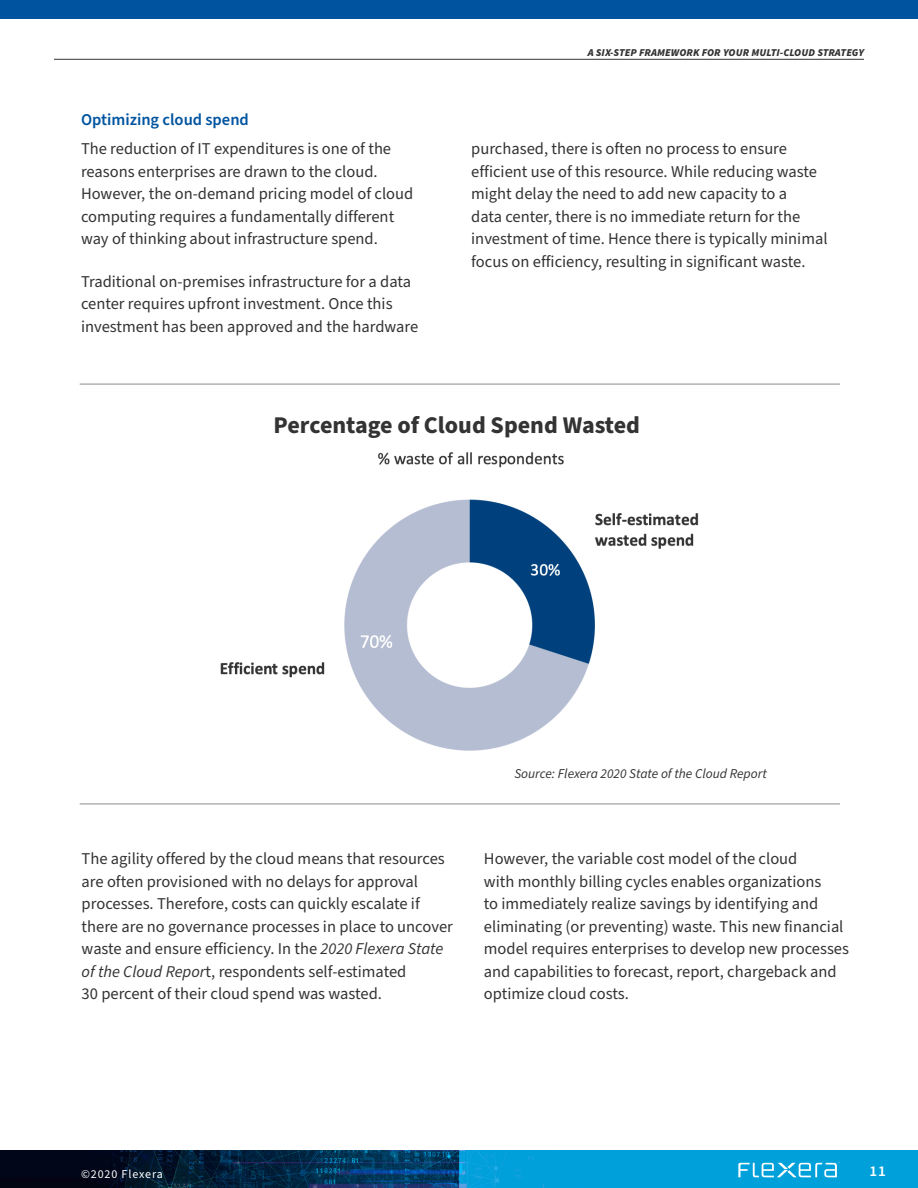
<style>
.page{position:relative;width:918px;height:1188px;background:#fff}
.page>*{position:absolute;margin:0;border:0;box-sizing:border-box;transform-origin:0 0}
.bold_subH{font:700 24px "Source Sans Pro";color:#333}
.Body{font:16.5px/22.5px "Source Sans Pro";color:#333}
.Body-2{font:600 16.5px "Source Sans Pro";color:#00549f}
.t1{font:600 15px "Source Sans Pro";color:#fff}
.Body-3{font:italic 13.5px "Source Sans Pro";color:#333}
.t2{font:12px "Source Sans Pro";letter-spacing:.075em;color:#fff}
.t3{font:italic 900 10.5px "Source Sans Pro";letter-spacing:.01em;color:#333}
.s1{font-style:italic}
</style>
<div class="page">
<img style="left:0;top:1150px;width:918px;height:38px">
<svg style="left:738px;top:1162px;width:102px;height:15px;background:#4abce4"></svg>
<hr style="left:54px;top:59px;width:810px;height:1px;background:#333">
<div style="left:0;top:0;width:918px;height:19px;background:#00549f"></div>
<img style="left:220px;top:452px;width:479px;height:299px">
<hr style="left:80px;top:803px;width:760px;height:2px;background:#b2b2b2">
<hr style="left:80px;top:383px;width:760px;height:2px;background:#b2b2b2">
<p class="Body-2" style="left:81px;top:108px;width:169px">Optimizing cloud spend</p>
<p class="Body" style="left:81px;top:138px;width:334px">The reduction of IT expenditures is one of the reasons enterprises are drawn to the cloud.<br>However, the on-demand pricing model of cloud computing requires a fundamentally different way of thinking about infrastructure spend.</p>
<p class="Body" style="left:81px;top:271px;width:339px">Traditional on-premises infrastructure for a data center requires upfront investment. Once this investment has been approved and the hardware</p>
<p class="t3" style="left:588px;top:45px;width:278px">A SIX-STEP FRAMEWORK FOR YOUR MULTI-CLOUD STRATEGY</p>
<p class="Body" style="left:471px;top:138px;width:358px">purchased, there is often no process to ensure efficient use of this resource. While reducing waste might delay the need to add new capacity to a<br>data center, there is no immediate return for the investment of time. Hence there is typically minimal focus on efficiency, resulting in significant waste.</p>
<p class="bold_subH" style="left:274px;top:409px;width:368px">Percentage of Cloud Spend Wasted</p>
<p class="Body-3" style="left:514px;top:765px;width:254px">Source: Flexera 2020 State of the Cloud Report</p>
<p class="Body" style="left:82px;top:848px;width:373px">The agility offered by the cloud means that resources are often provisioned with no delays for approval processes. Therefore, costs can quickly escalate if there are no governance processes in place to uncover waste and ensure efficiency. In the <span class="s1">2020 Flexera State of the Cloud Repor</span>t, respondents self-estimated<br>30 percent of their cloud spend was wasted.</p>
<p class="Body" style="left:484px;top:848px;width:367px">However, the variable cost model of the cloud<br>with monthly billing cycles enables organizations<br>to immediately realize savings by identifying and eliminating (or preventing) waste. This new financial model requires enterprises to develop new processes and capabilities to forecast, report, chargeback and optimize cloud costs.</p>
<p class="t2" style="left:81px;top:1166px;width:83px">©2020 Flexera</p>
<p class="t1" style="left:869px;top:1161px;width:18px">11</p>
</div>
